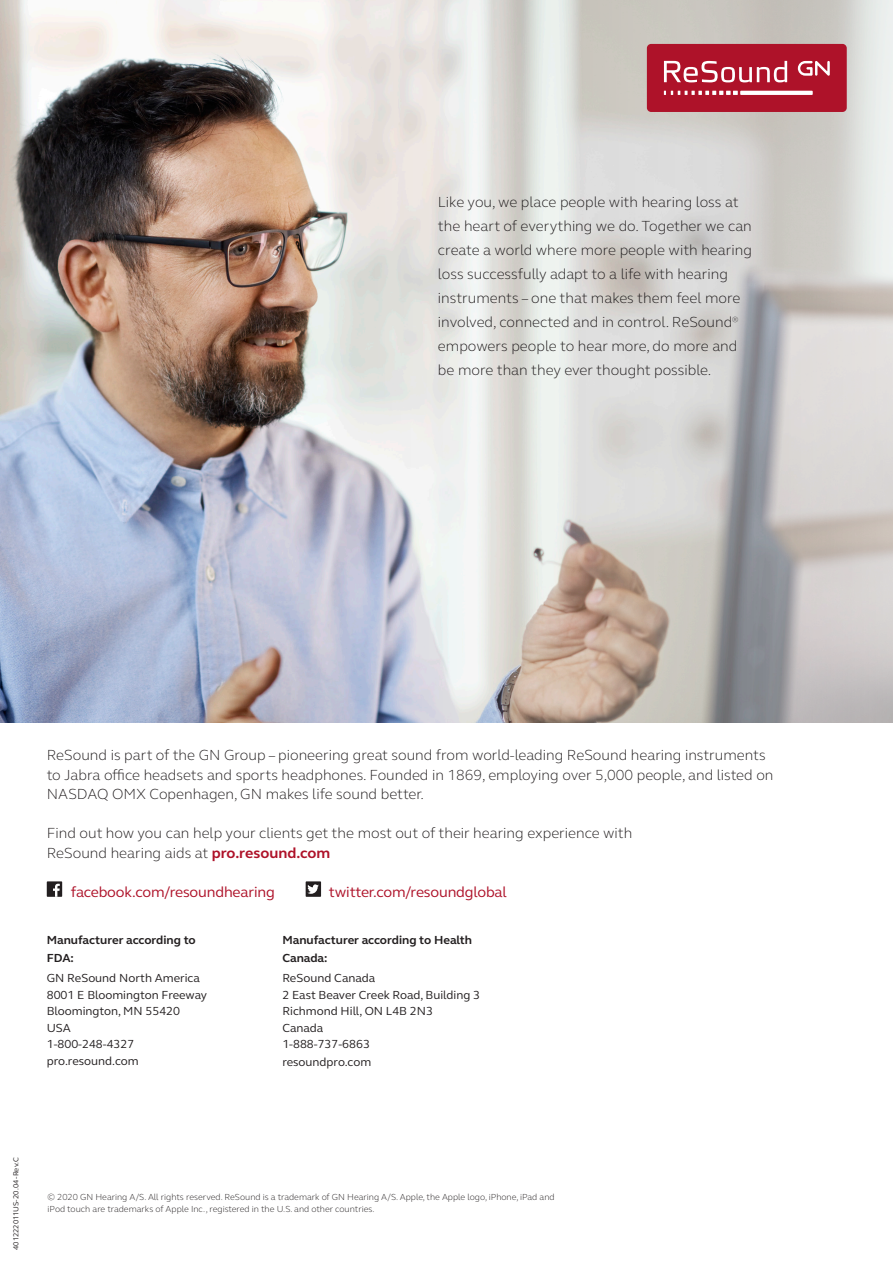
<style>
.page{position:relative;width:893px;height:1263px;background:#fff}
.page>*{position:absolute;margin:0;border:0;box-sizing:border-box;transform-origin:0 0}
.Body_10_13{font:300 15px/24px "GN Elliot";color:#231f20}
.Bodyred{font:15px "GN Elliot";letter-spacing:-.01em;color:#ae1229}
.Adresse_body{font:12px "GN Elliot";color:#231f20}
.Adesse_bold{font:700 12px/18px "GN Elliot";color:#231f20}
.Boiler{font:300 9px/12px "GN Elliot";color:#231f20}
.M_Number{font:7.5px "GN Elliot";letter-spacing:.005em;color:#231f20}
.s1{font-weight:700;color:#ae1229}
</style>
<div class="page">
<img style="left:0;top:0;width:359px;height:723px">
<svg style="left:359px;top:0;width:534px;height:723px;background:#d3d0ce"></svg>
<div style="left:647px;top:44px;width:200px;height:68px;background:#ae1229;border-radius:4px"></div>
<svg style="left:664px;top:61px;width:123px;height:21px"></svg>
<svg style="left:664px;top:91px;width:74px;height:4px"></svg>
<hr style="left:740px;top:91px;width:73px;height:4px;background:#fff">
<svg style="left:798px;top:61px;width:32px;height:15px"></svg>
<div style="left:47px;top:881px;width:15px;height:16px;background:#231f20"></div>
<svg style="left:53px;top:884px;width:7px;height:13px"></svg>
<div style="left:306px;top:881px;width:15px;height:16px;background:#231f20"></div>
<svg style="left:307px;top:884px;width:12px;height:10px"></svg>
<p class="Body_10_13" style="left:438px;top:189px;width:315px">Like you, we place people with hearing loss at the heart of everything we do. Together we can create a world where more people with hearing loss successfully adapt to a life with hearing instruments – one that makes them feel more involved, connected and in control. ReSound<sup>® </sup>empowers people to hear more, do more and be more than they ever thought possible.</p>
<p class="Body_10_13" style="left:47px;top:745px;width:728px;line-height:19.5px">ReSound is part of the GN Group – pioneering great sound from world-leading ReSound hearing instruments to Jabra office headsets and sports headphones. Founded in 1869, employing over 5,000 people, and listed on<br>NASDAQ OMX Copenhagen, GN makes life sound better.</p>
<p class="Body_10_13" style="left:47px;top:821px;width:587px">Find out how you can help your clients get the most out of their hearing experience with</p>
<p class="Body_10_13" style="left:47px;top:840px;width:285px">ReSound hearing aids at <span class="s1">pro.resound.com</span></p>
<p class="Bodyred" style="left:71px;top:882px;width:205px">facebook.com/resoundhearing</p>
<p class="Bodyred" style="left:329px;top:882px;width:179px">twitter.com/resoundglobal</p>
<p class="Adesse_bold" style="left:47px;top:930px;width:150px">Manufacturer according to<br>FDA:</p>
<p class="Adresse_body" style="left:47px;top:970px;width:155px">GN ReSound North America</p>
<p class="Adresse_body" style="left:47px;top:987px;width:162px">8001 E Bloomington Freeway</p>
<p class="Adresse_body" style="left:47px;top:1003px;width:135px">Bloomington, MN 55420</p>
<p class="Adresse_body" style="left:47px;top:1020px;width:26px">USA</p>
<p class="Adresse_body" style="left:47px;top:1036px;width:89px">1-800-248-4327</p>
<p class="Adresse_body" style="left:47px;top:1053px;width:93px">pro.resound.com</p>
<p class="Adesse_bold" style="left:282px;top:930px;width:191px">Manufacturer according to Health<br>Canada:</p>
<p class="Adresse_body" style="left:282px;top:970px;width:94px">ReSound Canada</p>
<p class="Adresse_body" style="left:282px;top:987px;width:199px">2 East Beaver Creek Road, Building 3</p>
<p class="Adresse_body" style="left:282px;top:1003px;width:152px">Richmond Hill, ON L4B 2N3</p>
<p class="Adresse_body" style="left:282px;top:1020px;width:42px">Canada</p>
<p class="Adresse_body" style="left:282px;top:1036px;width:89px">1-888-737-6863</p>
<p class="Adresse_body" style="left:282px;top:1054px;width:90px">resoundpro.com</p>
<p class="M_Number" style="left:11px;top:1250px;width:95px;rotate:-90deg">401222011US-20.04-Rev.C</p>
<p class="Boiler" style="left:48px;top:1190px;width:509px">© 2020 GN Hearing A/S. All rights reserved. ReSound is a trademark of GN Hearing A/S. Apple, the Apple logo, iPhone, iPad and iPod touch are trademarks of Apple Inc., registered in the U.S. and other countries.</p>
</div>
